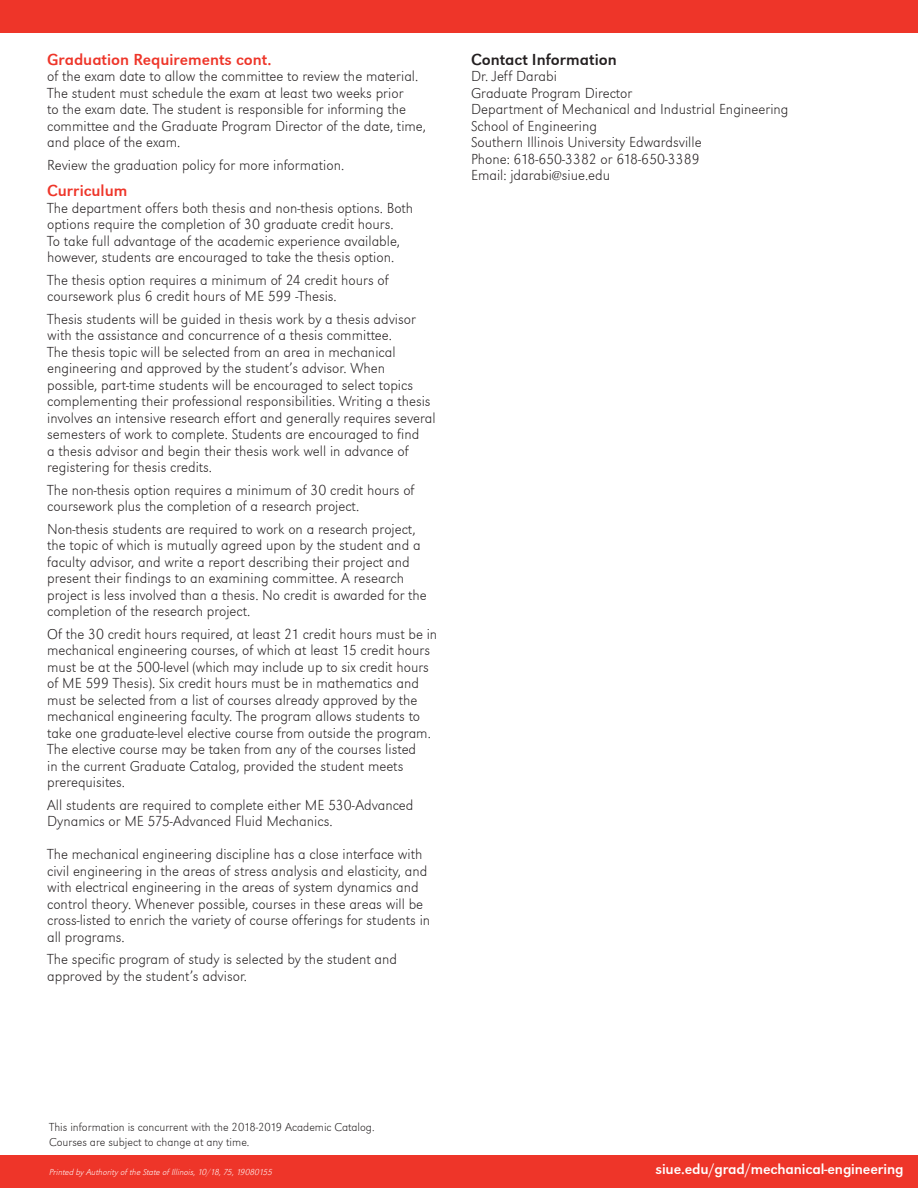
<style>
.page{position:relative;width:918px;height:1188px;background:#fff}
.page>*{position:absolute;margin:0;border:0;box-sizing:border-box;transform-origin:0 0}
.Paragraph{font:16.5px "URW Grotesk T";color:#ee3529}
.Sub_Header{font:16.5px "URW Grotesk T";color:#231f20}
.Sub_Header-2{font:16.5px "URW Grotesk T";color:#ee3529}
.Paragraph-2{font:15px/16.5px "URW Grotesk T Extr Ligh";color:#231f20}
.Website{font:15px "URW Grotesk T";letter-spacing:-.01em;color:#fff}
.Year_Catalog{font:12px "URW Grotesk T Extr Ligh";color:#231f20}
.Printed_By_Statement{font:9px "URW Grotesk T Extr Ligh Obli";color:#fff}
</style>
<div class="page">
<div style="left:0;top:1155px;width:918px;height:33px;background:#ee3529"></div>
<div style="left:0;top:0;width:918px;height:33px;background:#ee3529"></div>
<p class="Paragraph" style="left:47px;top:50px;width:226px">Graduation Requirements cont.</p>
<p class="Paragraph-2" style="left:47px;top:68px;width:380px">of the exam date to allow the committee to review the material.<br>The student must schedule the exam at least two weeks prior<br>to the exam date. The student is responsible for informing the committee and the Graduate Program Director of the date, time, and place of the exam.</p>
<p class="Paragraph-2" style="left:47px;top:156px;width:298px">Review the graduation policy for more information.</p>
<p class="Sub_Header-2" style="left:47px;top:181px;width:82px">Curriculum</p>
<p class="Paragraph-2" style="left:47px;top:199px;width:368px">The department offers both thesis and non-thesis options. Both options require the completion of 30 graduate credit hours.<br>To take full advantage of the academic experience available, however, students are encouraged to take the thesis option.</p>
<p class="Paragraph-2" style="left:47px;top:271px;width:343px">The thesis option requires a minimum of 24 credit hours of coursework plus 6 credit hours of ME 599 -Thesis.</p>
<p class="Paragraph-2" style="left:47px;top:310px;width:390px">Thesis students will be guided in thesis work by a thesis advisor with the assistance and concurrence of a thesis committee.<br>The thesis topic will be selected from an area in mechanical engineering and approved by the student’s advisor. When possible, part-time students will be encouraged to select topics complementing their professional responsibilities. Writing a thesis involves an intensive research effort and generally requires several semesters of work to complete. Students are encouraged to find<br>a thesis advisor and begin their thesis work well in advance of registering for thesis credits.</p>
<p class="Paragraph-2" style="left:47px;top:481px;width:369px">The non-thesis option requires a minimum of 30 credit hours of coursework plus the completion of a research project.</p>
<p class="Paragraph-2" style="left:47px;top:520px;width:381px">Non-thesis students are required to work on a research project, the topic of which is mutually agreed upon by the student and a faculty advisor, and write a report describing their project and present their findings to an examining committee. A research project is less involved than a thesis. No credit is awarded for the completion of the research project.</p>
<p class="Paragraph-2" style="left:47px;top:625px;width:392px">Of the 30 credit hours required, at least 21 credit hours must be in mechanical engineering courses, of which at least 15 credit hours must be at the 500-level (which may include up to six credit hours of ME 599 Thesis). Six credit hours must be in mathematics and must be selected from a list of courses already approved by the mechanical engineering faculty. The program allows students to take one graduate-level elective course from outside the program.<br>The elective course may be taken from any of the courses listed<br>in the current Graduate Catalog, provided the student meets prerequisites.</p>
<p class="Paragraph-2" style="left:47px;top:796px;width:368px">All students are required to complete either ME 530-Advanced<br>Dynamics or ME 575-Advanced Fluid Mechanics.</p>
<p class="Paragraph-2" style="left:47px;top:846px;width:385px">The mechanical engineering discipline has a close interface with civil engineering in the areas of stress analysis and elasticity, and with electrical engineering in the areas of system dynamics and control theory. Whenever possible, courses in these areas will be cross-listed to enrich the variety of course offerings for students in all programs.</p>
<p class="Paragraph-2" style="left:47px;top:951px;width:351px">The specific program of study is selected by the student and approved by the student’s advisor.</p>
<p class="Sub_Header" style="left:471px;top:50px;width:147px">Contact Information</p>
<p class="Paragraph-2" style="left:471px;top:68px;width:87px">Dr. Jeff Darabi</p>
<p class="Paragraph-2" style="left:471px;top:84px;width:163px">Graduate Program Director</p>
<p class="Paragraph-2" style="left:471px;top:101px;width:319px">Department of Mechanical and Industrial Engineering</p>
<p class="Paragraph-2" style="left:471px;top:117px;width:127px">School of Engineering</p>
<p class="Paragraph-2" style="left:471px;top:134px;width:232px">Southern Illinois University Edwardsville</p>
<p class="Paragraph-2" style="left:471px;top:150px;width:230px">Phone: 618-650-3382 or 618-650-3389</p>
<p class="Paragraph-2" style="left:471px;top:167px;width:141px">Email: jdarabi@siue.edu</p>
<p class="Year_Catalog" style="left:49px;top:1121px;width:327px">This information is concurrent with the 2018-2019 Academic Catalog.</p>
<p class="Year_Catalog" style="left:49px;top:1135px;width:202px">Courses are subject to change at any time.</p>
<p class="Printed_By_Statement" style="left:50px;top:1167px;width:225px">Printed by Authority of the State of Illinois, 10/18, 75, 19080155</p>
<p class="Website" style="left:656px;top:1161px;width:249px">siue.edu/grad/mechanical-engineering</p>
</div>
